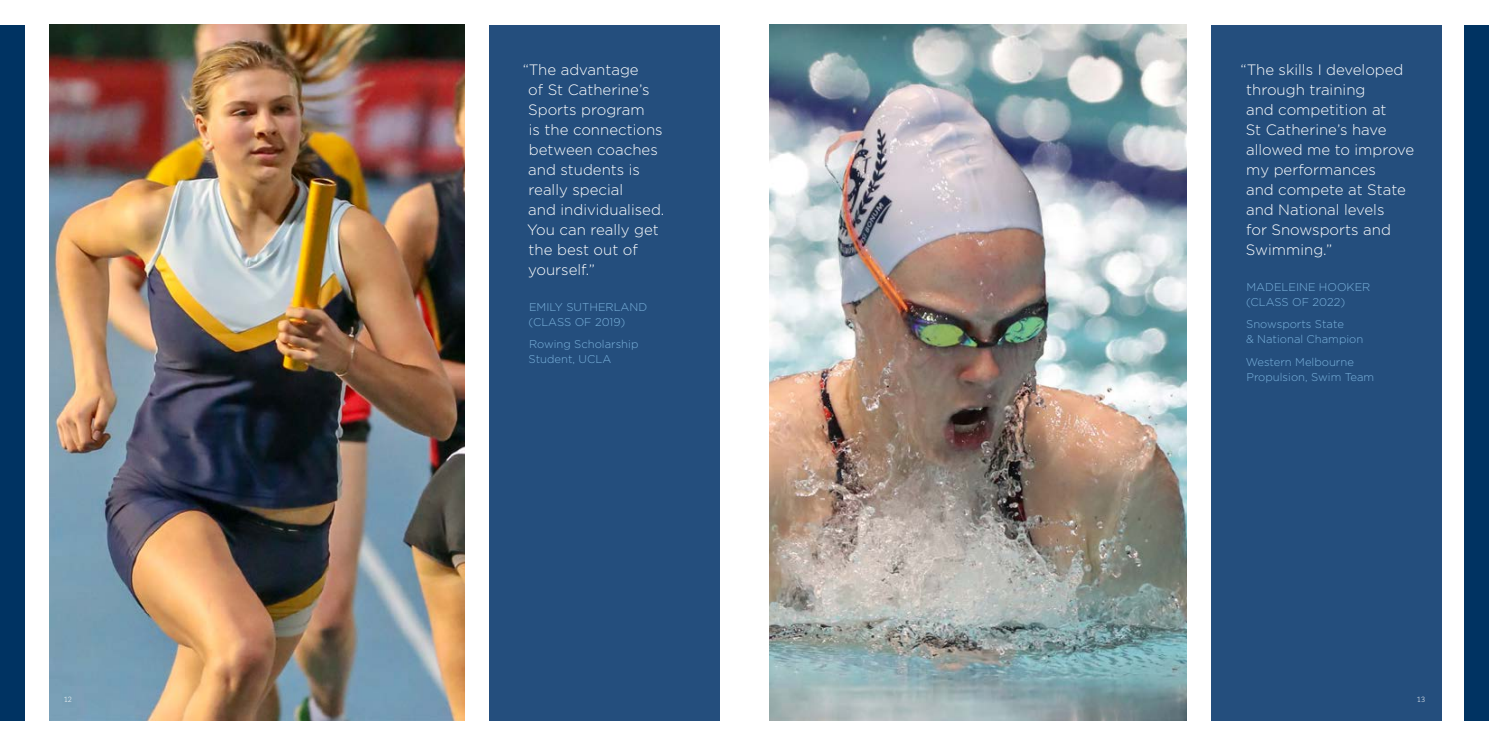
<style>
.page{position:relative;width:1489px;height:745px;background:#fff}
.page>*{position:absolute;margin:0;border:0;box-sizing:border-box;transform-origin:0 0}
.t1{font:300 15px/20px "Gotham HTF";color:#fff}
.t2{font:300 11.25px/15px "Gotham HTF";color:#7ab2dc}
.t3{font:300 7.5px "Caecilia LT Pro 45";color:#fff}
</style>
<div class="page">
<img style="left:50px;top:25px;width:414px;height:694px">
<img style="left:769px;top:25px;width:417px;height:694px">
<div style="left:1463px;top:25px;width:25px;height:694px;background:#003362"></div>
<div style="left:0;top:25px;width:25px;height:694px;background:#003362"></div>
<div style="left:489px;top:25px;width:230px;height:694px;background:#244e7d"></div>
<div style="left:1210px;top:25px;width:231px;height:694px;background:#244e7d"></div>
<p class="t1" style="left:522px;top:59px;width:143px">“The advantage<br>of St Catherine’s<br>Sports program<br>is the connections between coaches and students is really special<br>and individualised.<br>You can really get the best out of yourself.”</p>
<p class="t2" style="left:528px;top:299px;width:120px">EMILY SUTHERLAND (CLASS OF 2019)</p>
<p class="t2" style="left:528px;top:336px;width:111px">Rowing Scholarship<br>Student, UCLA</p>
<p class="t1" style="left:1245px;top:59px;width:170px;text-indent:-5px">“The skills I developed through training<br>and competition at<br>St Catherine’s have allowed me to improve my performances<br>and compete at State and National levels<br>for Snowsports and<br>Swimming.”</p>
<p class="t2" style="left:1245px;top:279px;width:126px">MADELEINE HOOKER (CLASS OF 2022)</p>
<p class="t2" style="left:1245px;top:316px;width:119px">Snowsports State<br>&amp; National Champion</p>
<p class="t2" style="left:1245px;top:353px;width:130px">Western Melbourne<br>Propulsion, Swim Team</p>
<p class="t3" style="left:64px;top:694px;width:10px">12</p>
<p class="t3" style="left:1416px;top:694px;width:10px">13</p>
</div>
